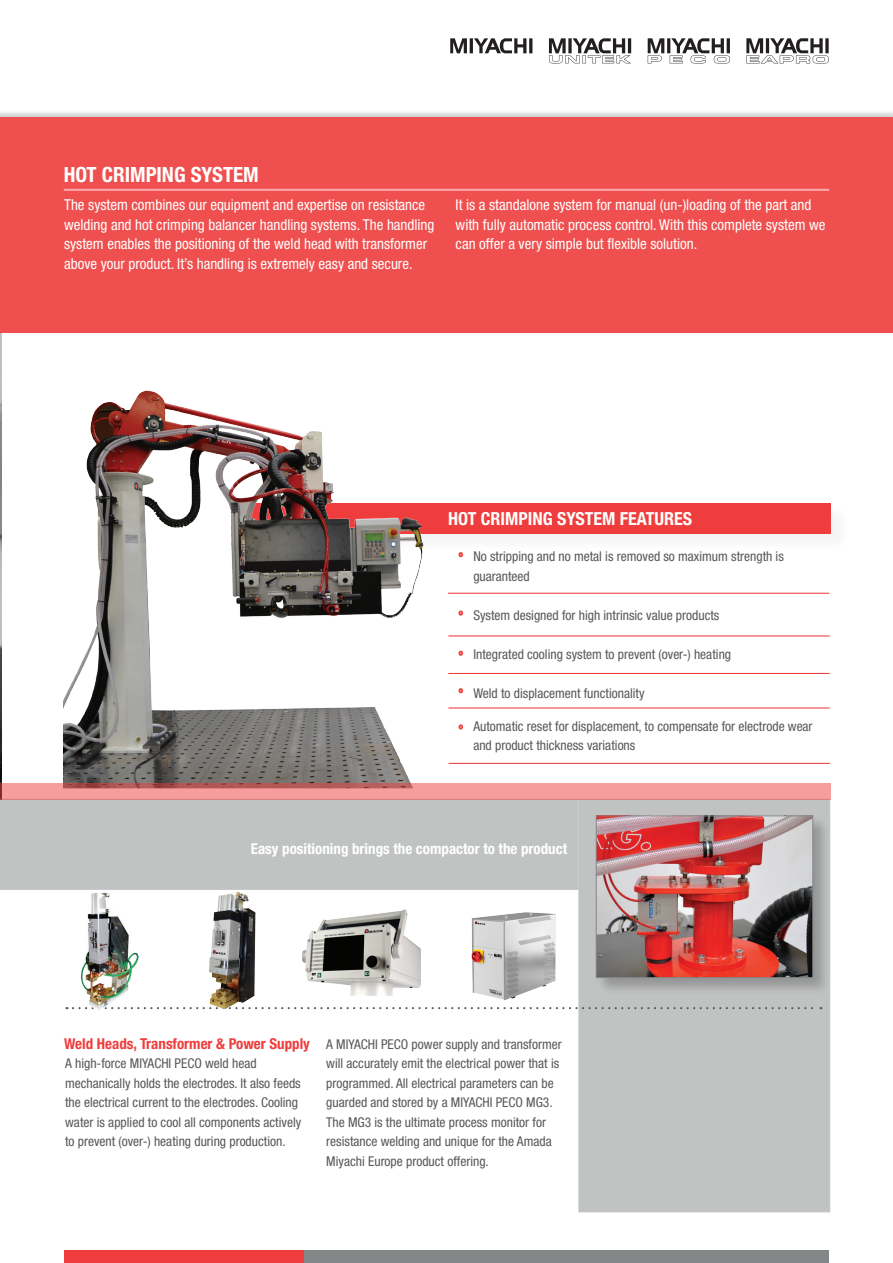
<style>
.page{position:relative;width:893px;height:1263px;background:#fff}
.page>*{position:absolute;margin:0;border:0;box-sizing:border-box;transform-origin:0 0}
.t1{font:700 condensed 21px "Helvetica Neue LT Std";color:#fff}
.t2{font:700 condensed 18px "Helvetica Neue LT Std";color:#fff}
.t3{font:condensed 15px/19.5px "Helvetica Neue LT Std";color:#fff}
.t4{font:700 condensed 15px "Helvetica Neue LT Std";color:#fff}
.t5{font:700 condensed 15px "Helvetica Neue LT Std";color:#ee3d3c}
.t6{font:condensed 13.5px/19.5px "Helvetica Neue LT Std";color:#57585a}
</style>
<div class="page">
<div style="left:64px;top:1250px;width:241px;height:13px;background:#ee3d3c"></div>
<div style="left:305px;top:1250px;width:524px;height:13px;background:#838788"></div>
<img style="left:0;top:333px;width:1px;height:450px">
<div style="left:245px;top:505px;width:605px;height:47px;background:#f8f8f8"></div>
<div style="left:242px;top:503px;width:589px;height:30px;background:#ee3d3c"></div>
<img style="left:64px;top:390px;width:601px;height:393px">
<svg style="left:746px;top:38px;width:83px;height:25px"></svg>
<svg style="left:648px;top:38px;width:82px;height:25px"></svg>
<svg style="left:549px;top:38px;width:82px;height:25px"></svg>
<svg style="left:450px;top:38px;width:82px;height:16px"></svg>
<hr style="left:448px;top:593px;width:381px;height:1px;background:#ee3d3c">
<hr style="left:448px;top:635px;width:382px;height:1px;background:#ee3d3c">
<hr style="left:448px;top:673px;width:382px;height:1px;background:#ee3d3c">
<hr style="left:448px;top:707px;width:382px;height:1px;background:#ee3d3c">
<svg style="left:458px;top:552px;width:5px;height:5px"></svg>
<svg style="left:458px;top:610px;width:5px;height:6px"></svg>
<svg style="left:458px;top:651px;width:5px;height:5px"></svg>
<svg style="left:458px;top:688px;width:5px;height:5px"></svg>
<div style="left:578px;top:799px;width:252px;height:413px;background:#c1c3c3"></div>
<svg style="left:67px;top:1007px;width:754px;height:2px"></svg>
<div style="left:0;top:799px;width:578px;height:91px;background:#c1c3c3"></div>
<img style="left:78px;top:893px;width:60px;height:117px">
<img style="left:448px;top:888px;width:118px;height:120px">
<div style="left:598px;top:818px;width:233px;height:178px;background:#231f20;opacity:.15"></div>
<img style="left:598px;top:818px;width:213px;height:158px">
<div style="left:596px;top:816px;width:217px;height:162px;border:1px solid #838788"></div>
<img style="left:302px;top:909px;width:119px;height:86px">
<hr style="left:448px;top:763px;width:382px;height:1px;background:#ee3d3c">
<svg style="left:458px;top:724px;width:5px;height:5px"></svg>
<div style="left:0;top:109px;width:893px;height:224px;background:#231f20;opacity:.25"></div>
<div style="left:0;top:118px;width:893px;height:215px;background:#ef504f"></div>
<img style="left:204px;top:892px;width:56px;height:117px">
<hr style="left:64px;top:189px;width:765px;height:2px;background:#fff">
<svg style="left:0;top:783px;width:831px;height:16px;fill:#f69e9d"></svg>
<h1 class="t1" style="left:64px;top:161px;width:197px">HOT CRIMPING SYSTEM</h1>
<p class="t3" style="left:64px;top:195px;width:372px">The system combines our equipment and expertise on resistance welding and hot crimping balancer handling systems. The handling system enables the positioning of the weld head with transformer above your product. It’s handling is extremely easy and secure.</p>
<p class="t3" style="left:456px;top:195px;width:371px">It is a standalone system for manual (un-)loading of the part and with fully automatic process control. With this complete system we can offer a very simple but flexible solution.</p>
<h2 class="t2" style="left:448px;top:508px;width:245px">HOT CRIMPING SYSTEM FEATURES</h2>
<p class="t6" style="left:473px;top:546px;width:312px">No stripping and no metal is removed so maximum strength is guaranteed</p>
<p class="t6" style="left:473px;top:605px;width:248px">System designed for high intrinsic value products</p>
<p class="t6" style="left:473px;top:644px;width:259px">Integrated cooling system to prevent (over-) heating</p>
<p class="t6" style="left:473px;top:683px;width:173px">Weld to displacement functionality</p>
<p class="t6" style="left:473px;top:716px;width:341px">Automatic reset for displacement, to compensate for electrode wear and product thickness variations</p>
<p class="t4" style="left:251px;top:839px;width:318px">Easy positioning brings the compactor to the product</p>
<p class="t5" style="left:64px;top:1034px;width:247px">Weld Heads, Transformer &amp; Power Supply</p>
<p class="t6" style="left:65px;top:1053px;width:238px">A high-force MIYACHI PECO weld head mechanically holds the electrodes. It also feeds the electrical current to the electrodes. Cooling water is applied to cool all components actively to prevent (over-) heating during production.</p>
<p class="t6" style="left:326px;top:1034px;width:237px">A MIYACHI PECO power supply and transformer will accurately emit the electrical power that is programmed. All electrical parameters can be guarded and stored by a MIYACHI PECO MG3.<br>The MG3 is the ultimate process monitor for resistance welding and unique for the Amada Miyachi Europe product offering.</p>
</div>
